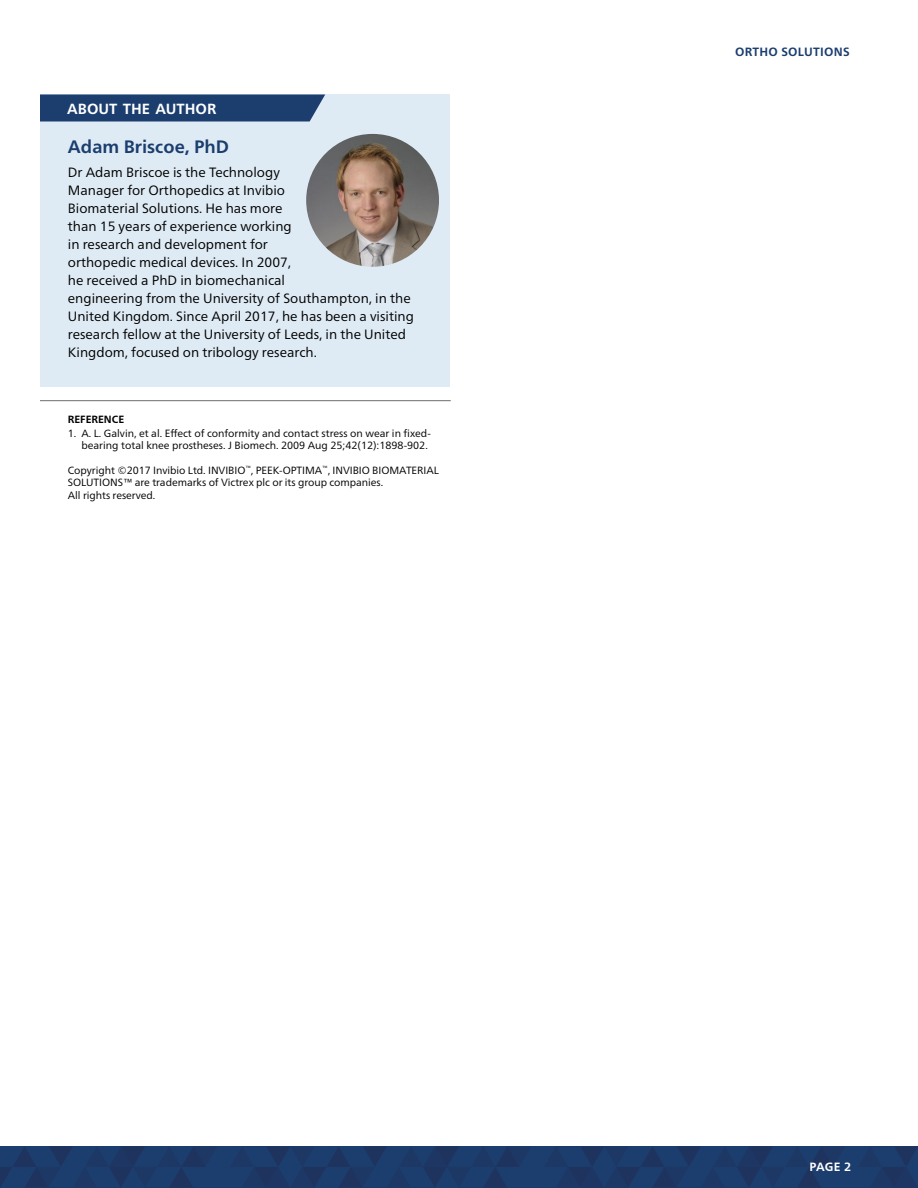
<style>
.page{position:relative;width:918px;height:1188px;background:#fff}
.page>*{position:absolute;margin:0;border:0;box-sizing:border-box;transform-origin:0 0}
.t1{font:700 18px "Frutiger Neue LT Pro";color:#1b3e6f}
.t2{font:700 14.7px "Frutiger Neue LT Pro";color:#fff}
.t3{font:13.5px/18px "Frutiger Neue LT Pro";color:#000}
.t4{font:700 12px "Frutiger Neue LT Pro";letter-spacing:.02em;color:#1b3e6f}
.t5{font:700 12px "Frutiger Neue LT Pro";color:#fff}
.t6{font:10.5px/12.6px "Frutiger Neue LT Pro";letter-spacing:-.005em;color:#000;text-align:right}
.t7{font:700 10.5px "Frutiger Neue LT Pro";color:#000}
</style>
<div class="page">
<div style="left:40px;top:94px;width:410px;height:293px;background:#dfebf4"></div>
<svg style="left:40px;top:94px;width:285px;height:28px;background:#264877"></svg>
<img style="left:306px;top:134px;width:133px;height:133px;border-radius:66px">
<hr style="left:40px;top:400px;width:411px;height:1px;background:#6d6e71">
<svg style="left:0;top:1146px;width:918px;height:42px;background:#1c3a69"></svg>
<p class="t2" style="left:67px;top:100px;width:151px">ABOUT THE AUTHOR</p>
<h1 class="t1" style="left:68px;top:136px;width:163px">Adam Briscoe, PhD</h1>
<p class="t3" style="left:68px;top:164px;width:348px">Dr Adam Briscoe is the Technology<br>Manager for Orthopedics at Invibio<br>Biomaterial Solutions. He has more<br>than 15 years of experience working<br>in research and development for<br>orthopedic medical devices. In 2007,<br>he received a PhD in biomechanical<br>engineering from the University of Southampton, in the United Kingdom. Since April 2017, he has been a visiting research fellow at the University of Leeds, in the United Kingdom, focused on tribology research.</p>
<p class="t7" style="left:68px;top:413px;width:58px">REFERENCE</p>
<p class="t6" style="left:68px;top:427px;width:364px">1. A. L. Galvin, et al. Effect of conformity and contact stress on wear in fixed&shy;bearing total knee prostheses. J Biomech. 2009 Aug 25;42(12):1898-902.</p>
<p class="t6" style="left:68px;top:464px;width:373px;text-align:left">Copyright ©2017 Invibio Ltd. INVIBIO<sup>™</sup>, PEEK-OPTIMA<sup>™</sup>, INVIBIO BIOMATERIAL<br>SOLUTIONS™ are trademarks of Victrex plc or its group companies.<br>All rights reserved.</p>
<p class="t4" style="left:735px;top:45px;width:116px">ORTHO SOLUTIONS</p>
<p class="t5" style="left:810px;top:1160px;width:43px">PAGE 2</p>
</div>
